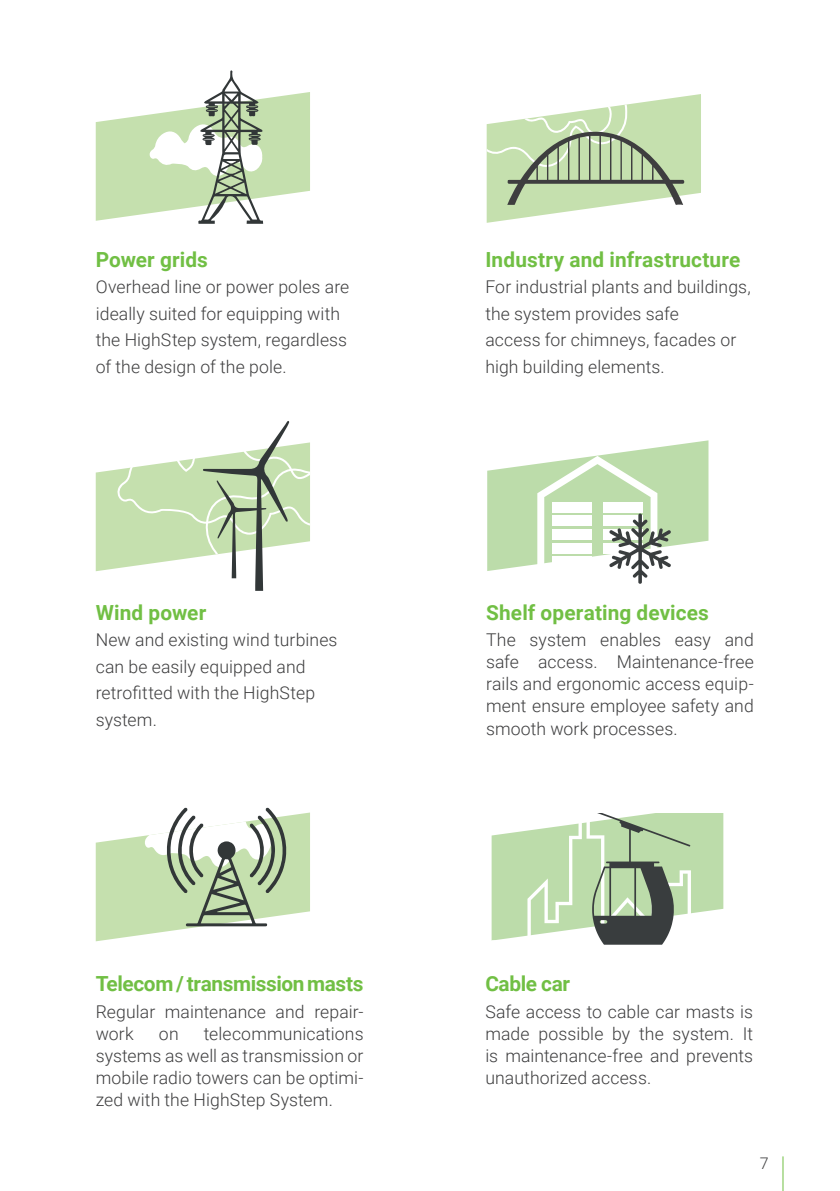
<style>
.page{position:relative;width:840px;height:1191px;background:#fff}
.page>*{position:absolute;margin:0;border:0;box-sizing:border-box;transform-origin:0 0}
.t1{font:700 20.8px "Roboto";letter-spacing:.005em;color:#71bf44}
.t2{font:700 20.8px "Roboto";letter-spacing:-.015em;color:#71bf44}
.t3{font:300 17.6px/26.6px "Roboto";letter-spacing:.005em;color:#3e3e3f}
.t4{font:300 16px "Roboto";color:#3e3e3f}
</style>
<div class="page">
<hr style="left:782px;top:1156px;width:1px;height:35px;background:#71bf44">
<svg style="left:486px;top:94px;width:214px;height:129px"></svg>
<svg style="left:96px;top:807px;width:214px;height:134px"></svg>
<svg style="left:96px;top:421px;width:214px;height:170px"></svg>
<svg style="left:96px;top:70px;width:214px;height:154px"></svg>
<svg style="left:487px;top:440px;width:221px;height:144px"></svg>
<svg style="left:491px;top:813px;width:232px;height:131px"></svg>
<p class="t1" style="left:96px;top:247px;width:114px">Power grids</p>
<p class="t3" style="left:96px;top:274px;width:255px">Overhead line or power poles are ideally suited for equipping with the HighStep system, regardless of the design of the pole.</p>
<p class="t1" style="left:96px;top:600px;width:112px">Wind power</p>
<p class="t3" style="left:96px;top:627px;width:243px">New and existing wind turbines can be easily equipped and retrofitted with the HighStep system.</p>
<p class="t2" style="left:96px;top:971px;width:269px">Telecom / transmission masts</p>
<p class="t3" style="left:96px;top:1000px;width:269px;line-height:22px">Regular maintenance and repair&shy;work</p>
<p class="t3" style="left:96px;top:1022px;width:269px;line-height:22px;text-align:justify;text-indent:108px">telecommunications systems as well as transmission or mobile radio towers can be optimi&shy;zed with the HighStep System.</p>
<p class="t3" style="left:159px;top:1020px;width:21px">on</p>
<p class="t1" style="left:485px;top:247px;width:256px">Industry and infrastructure</p>
<p class="t3" style="left:485px;top:274px;width:267px">For industrial plants and buildings, the system provides safe<br>access for chimneys, facades or high building elements.</p>
<p class="t1" style="left:485px;top:600px;width:224px">Shelf operating devices</p>
<p class="t3" style="left:485px;top:629px;width:269px;line-height:22.2px;text-align:justify">The system enables easy and safe access. Maintenance-free rails and ergonomic access equip&shy;ment ensure employee safety and smooth work processes.</p>
<p class="t2" style="left:485px;top:971px;width:86px">Cable car</p>
<p class="t3" style="left:485px;top:1000px;width:269px;line-height:22px;text-align:justify">Safe access to cable car masts is made possible by the system. It is maintenance-free and prevents unauthorized access.</p>
<p class="t4" style="left:759px;top:1153px;width:10px">7</p>
</div>
